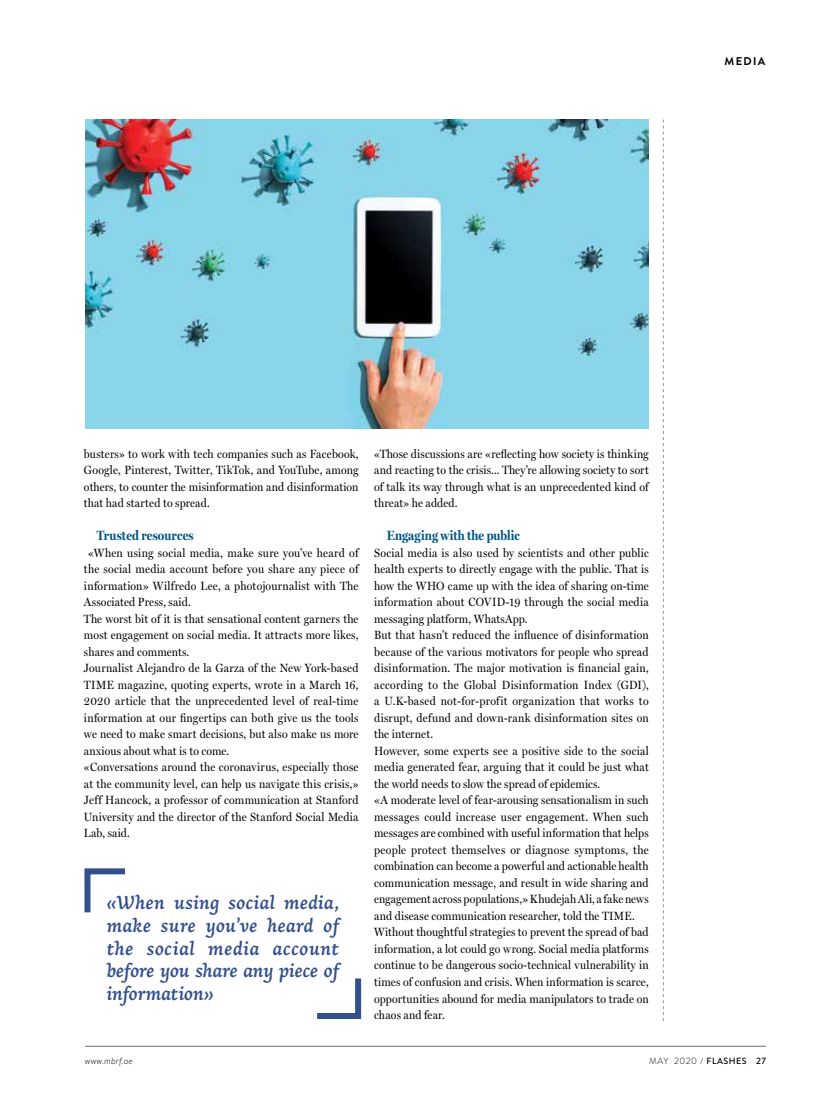
<style>
.page{position:relative;width:830px;height:1106px;background:#fff}
.page>*{position:absolute;margin:0;border:0;box-sizing:border-box;transform-origin:0 0}
.t1{font:italic 600 19.5px/22.5px "Arek";letter-spacing:-.005em;color:#324f8e;text-align:justify}
.t2{font:700 13.5px "Miller Display";letter-spacing:.015em;color:#005581;scale:.9 1}
.t3{font:12px/16.5px "Miller Display";letter-spacing:.02em;color:#000;text-align:justify;scale:.9 1}
.t4{font:700 11.25px "Brandon Text";letter-spacing:.12em;color:#000}
.t5{font:500 9px "Brandon Text";letter-spacing:.05em;color:#000}
.t6{font:italic 300 9px "Brandon Text";color:#000}
.s1{font-weight:300}
</style>
<div class="page">
<hr style="left:85px;top:1046px;width:680px;height:1px;background:#6d6e71">
<svg style="left:662px;top:120px;width:1px;height:900px"></svg>
<svg style="left:317px;top:978px;width:45px;height:41px"></svg>
<svg style="left:84px;top:868px;width:41px;height:45px"></svg>
<img style="left:85px;top:119px;width:563px;height:309px">
<p class="t4" style="left:724px;top:53px;width:42px">MEDIA</p>
<p class="t3" style="left:84px;top:445px;width:306px">busters» to work with tech companies such as Facebook, Google, Pinterest, Twitter, TikTok, and YouTube, among others, to counter the misinformation and disinformation that had started to spread.</p>
<p class="t2" style="left:97px;top:527px;width:109px">Trusted resources</p>
<p class="t3" style="left:84px;top:544px;width:306px;text-align:left;text-indent:4px">«When using social media, make sure you’ve heard of the social media account before you share any piece of information» Wilfredo Lee, a photojournalist with The Associated Press, said.<br>The worst bit of it is that sensational content garners the most engagement on social media. It attracts more likes, shares and comments.<br>Journalist Alejandro de la Garza of the New York-based TIME magazine, quoting experts, wrote in a March 16, 2020 article that the unprecedented level of real-time information at our fingertips can both give us the tools we need to make smart decisions, but also make us more anxious about what is to come.<br>«Conversations around the coronavirus, especially those at the community level, can help us navigate this crisis,» Jeff Hancock, a professor of communication at Stanford University and the director of the Stanford Social Media Lab, said.</p>
<h1 class="t1" style="left:107px;top:891px;width:234px">«When using social media, make sure you’ve heard of the social media account before you share any piece of information»</h1>
<p class="t3" style="left:374px;top:445px;width:306px">«Those discussions are «reflecting how society is thinking and reacting to the crisis... They’re allowing society to sort of talk its way through what is an unprecedented kind of threat» he added.</p>
<p class="t2" style="left:387px;top:527px;width:149px">Engaging with the public</p>
<p class="t3" style="left:374px;top:544px;width:306px;text-align:left">Social media is also used by scientists and other public health experts to directly engage with the public. That is how the WHO came up with the idea of sharing on-time information about COVID-19 through the social media messaging platform, WhatsApp.<br>But that hasn’t reduced the influence of disinformation because of the various motivators for people who spread disinformation. The major motivation is financial gain, according to the Global Disinformation Index (GDI), a U.K-based not-for-profit organization that works to disrupt, defund and down-rank disinformation sites on the internet.<br>However, some experts see a positive side to the social media generated fear, arguing that it could be just what the world needs to slow the spread of epidemics.<br>«A moderate level of fear-arousing sensationalism in such messages could increase user engagement. When such messages are combined with useful information that helps people protect themselves or diagnose symptoms, the combination can become a powerful and actionable health communication message, and result in wide sharing and engagement across populations,» Khudejah Ali, a fake news and disease communication researcher, told the TIME.<br>Without thoughtful strategies to prevent the spread of bad information, a lot could go wrong. Social media platforms continue to be dangerous socio-technical vulnerability in times of confusion and crisis. When information is scarce, opportunities abound for media manipulators to trade on chaos and fear.</p>
<p class="t6" style="left:85px;top:1054px;width:49px">www.mbrf.ae</p>
<p class="t5" style="left:649px;top:1054px;width:118px"><span class="s1">MAY 2020 /</span> FLASHES 27</p>
</div>
